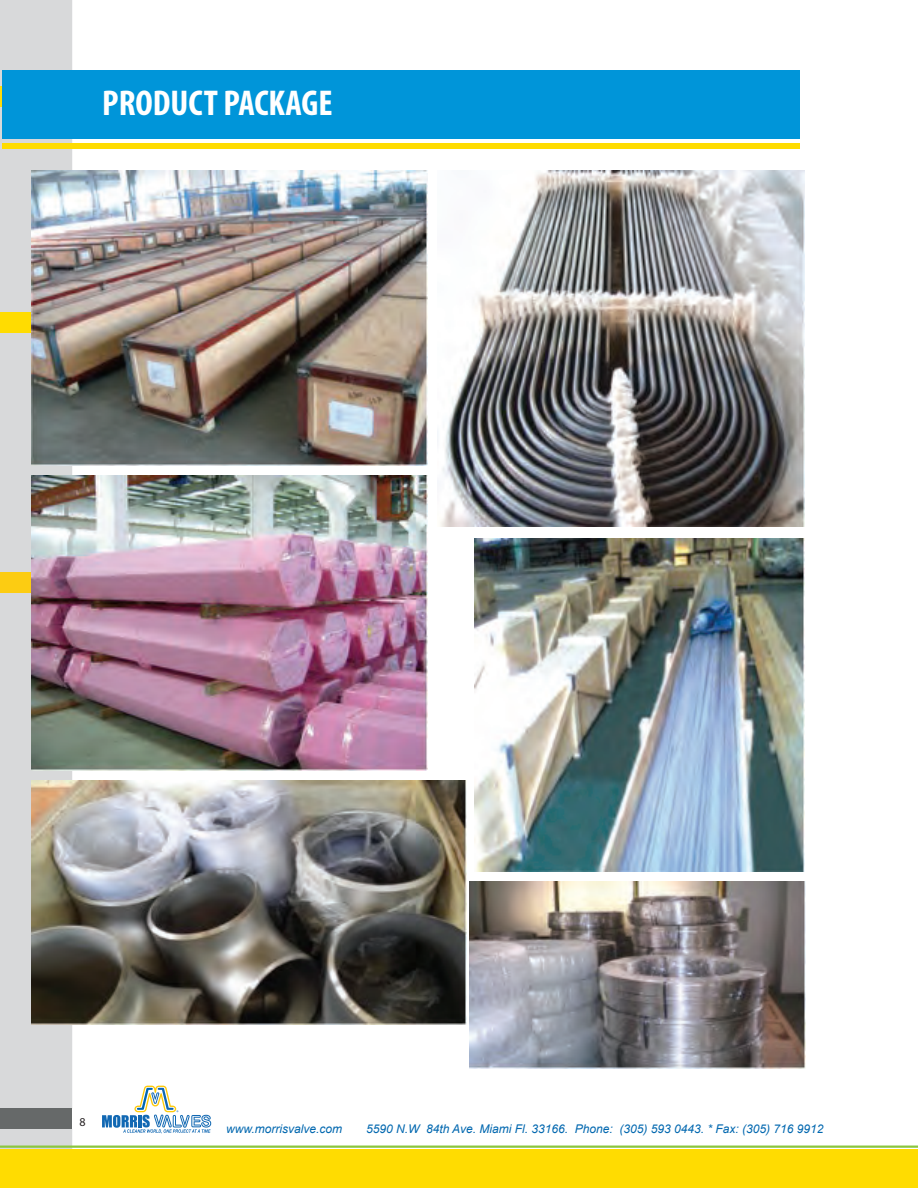
<style>
.page{position:relative;width:918px;height:1188px;background:#fff}
.page>*{position:absolute;margin:0;border:0;box-sizing:border-box;transform-origin:0 0}
.t1{font:700 condensed 36px "Myriad Pro";color:#fff}
.t2{font:italic 12px "Arial";color:#0067af}
.t3{font:12px "Myriad Pro";color:#231f20}
</style>
<div class="page">
<div style="left:0;top:0;width:72px;height:1149px;background:#d8d9da"></div>
<div style="left:0;top:1109px;width:72px;height:20px;background:#666969"></div>
<div style="left:0;top:312px;width:72px;height:20px;background:#ffdc01"></div>
<div style="left:0;top:572px;width:72px;height:20px;background:#fccc12"></div>
<div style="left:0;top:86px;width:72px;height:21px;background:#ffdc0b"></div>
<div style="left:0;top:1149px;width:918px;height:39px;background:#ffdc01"></div>
<svg style="left:102px;top:1086px;width:109px;height:47px"></svg>
<hr style="left:0;top:1146px;width:918px;height:2px;background:#8bc63e">
<div style="left:2px;top:70px;width:797px;height:69px;background:#0095d9"></div>
<div style="left:2px;top:143px;width:797px;height:6px;background:#ffdc01"></div>
<img style="left:32px;top:170px;width:396px;height:296px">
<img style="left:437px;top:170px;width:368px;height:356px">
<img style="left:32px;top:475px;width:396px;height:296px">
<img style="left:475px;top:538px;width:330px;height:333px">
<img style="left:32px;top:780px;width:435px;height:245px">
<img style="left:469px;top:881px;width:336px;height:188px">
<h1 class="t1" style="left:102px;top:81px;width:232px">PRODUCT PACKAGE</h1>
<p class="t3" style="left:80px;top:1115px;width:8px">8</p>
<p class="t2" style="left:226px;top:1121px;width:118px">www.morrisvalve.com</p>
<p class="t2" style="left:366px;top:1121px;width:459px">5590 N.W 84th Ave. Miami Fl. 33166. Phone: (305) 593 0443. * Fax: (305) 716 9912</p>
</div>
